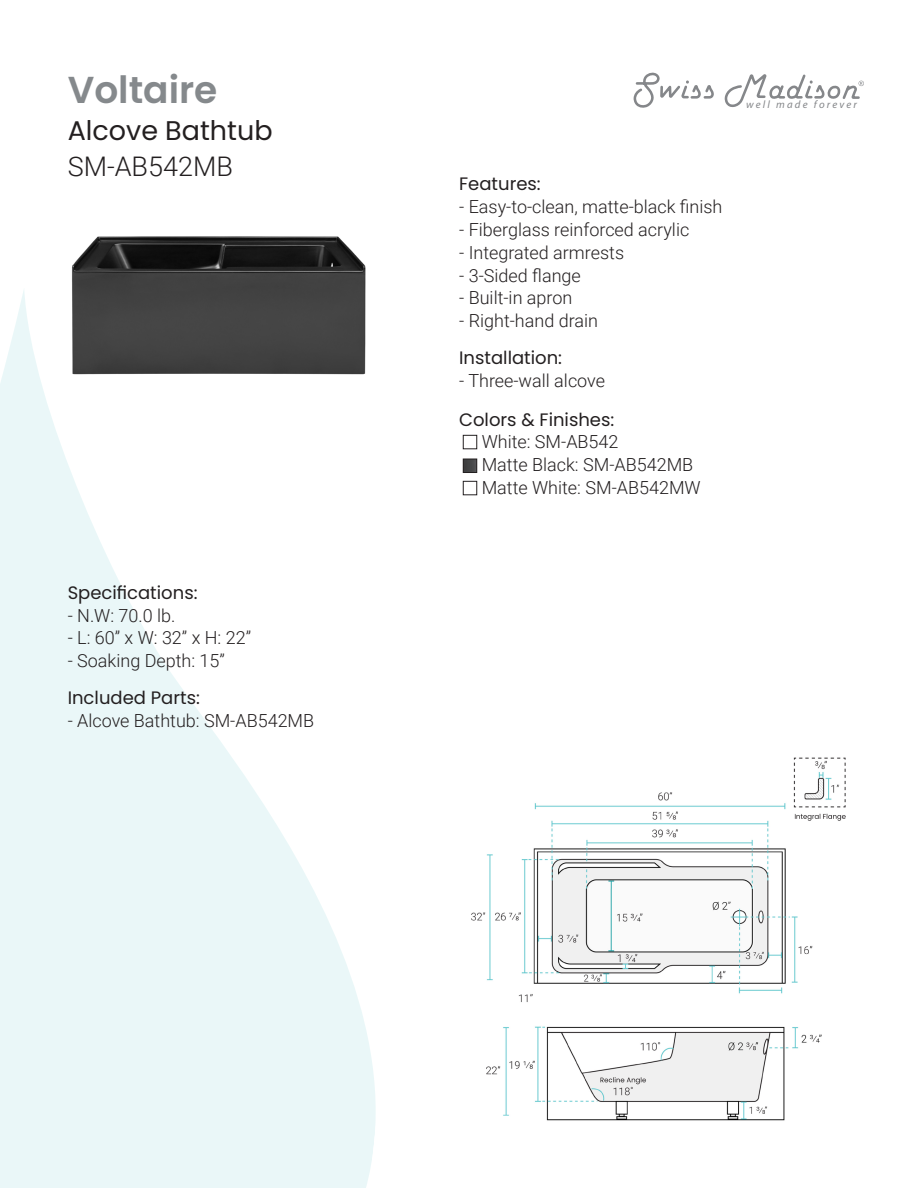
<style>
.page{position:relative;width:918px;height:1188px;background:#fff}
.page>*{position:absolute;margin:0;border:0;box-sizing:border-box;transform-origin:0 0}
.t1{font:600 37.5px "Poppins";color:#85898c}
.t2{font:27px "Poppins";color:#231f20}
.t3{font:300 27px "Roboto";color:#231f20}
.t4{font:300 18px "Roboto";color:#231f20}
.t5{font:18px "Poppins";color:#231f20}
.t6{font:italic 10.8px "Myriad Pro";letter-spacing:.2em;color:#85878a}
</style>
<div class="page">
<svg style="left:634px;top:73px;width:80px;height:35px"></svg>
<svg style="left:724px;top:74px;width:140px;height:33px"></svg>
<img style="left:72px;top:236px;width:294px;height:51px">
<svg style="left:0;top:287px;width:376px;height:901px;fill:#eaf7f8"></svg>
<img style="left:471px;top:757px;width:375px;height:364px">
<div style="left:463px;top:435px;width:14px;height:14px;border:1px solid #231f20"></div>
<img style="left:465px;top:461px;width:10px;height:10px">
<div style="left:463px;top:459px;width:14px;height:14px;border:1px solid #231f20"></div>
<div style="left:463px;top:481px;width:14px;height:14px;border:1px solid #231f20"></div>
<div style="left:445px;top:734px;width:151px;height:51px;background:#fff"></div>
<p class="t1" style="left:68px;top:68px;width:151px">Voltaire</p>
<p class="t2" style="left:68px;top:114px;width:206px">Alcove Bathtub</p>
<p class="t3" style="left:68px;top:148px;width:167px">SM-AB542MB</p>
<p class="t5" style="left:68px;top:582px;width:131px">Specifications:</p>
<p class="t4" style="left:68px;top:603px;width:109px">- N.W: 70.0 lb.</p>
<p class="t4" style="left:68px;top:625px;width:185px">- L: 60” x W: 32” x H: 22”</p>
<p class="t4" style="left:68px;top:648px;width:159px">- Soaking Depth: 15”</p>
<p class="t5" style="left:68px;top:687px;width:134px">Included Parts:</p>
<p class="t4" style="left:68px;top:708px;width:248px">- Alcove Bathtub: SM-AB542MB</p>
<p class="t6" style="left:746px;top:98px;width:112px">well made forever</p>
<p class="t5" style="left:459px;top:174px;width:83px">Features:</p>
<p class="t4" style="left:459px;top:194px;width:265px">- Easy-to-clean, matte-black finish</p>
<p class="t4" style="left:459px;top:217px;width:232px">- Fiberglass reinforced acrylic</p>
<p class="t4" style="left:459px;top:240px;width:166px">- Integrated armrests</p>
<p class="t4" style="left:459px;top:263px;width:123px">- 3-Sided flange</p>
<p class="t4" style="left:459px;top:285px;width:115px">- Built-in apron</p>
<p class="t4" style="left:459px;top:308px;width:140px">- Right-hand drain</p>
<p class="t5" style="left:459px;top:347px;width:104px">Installation:</p>
<p class="t4" style="left:459px;top:368px;width:147px">- Three-wall alcove</p>
<p class="t5" style="left:459px;top:409px;width:157px">Colors &amp; Finishes:</p>
<p class="t4" style="left:482px;top:429px;width:138px">White: SM-AB542</p>
<p class="t4" style="left:482px;top:452px;width:213px">Matte Black: SM-AB542MB</p>
<p class="t4" style="left:482px;top:475px;width:221px">Matte White: SM-AB542MW</p>
</div>
